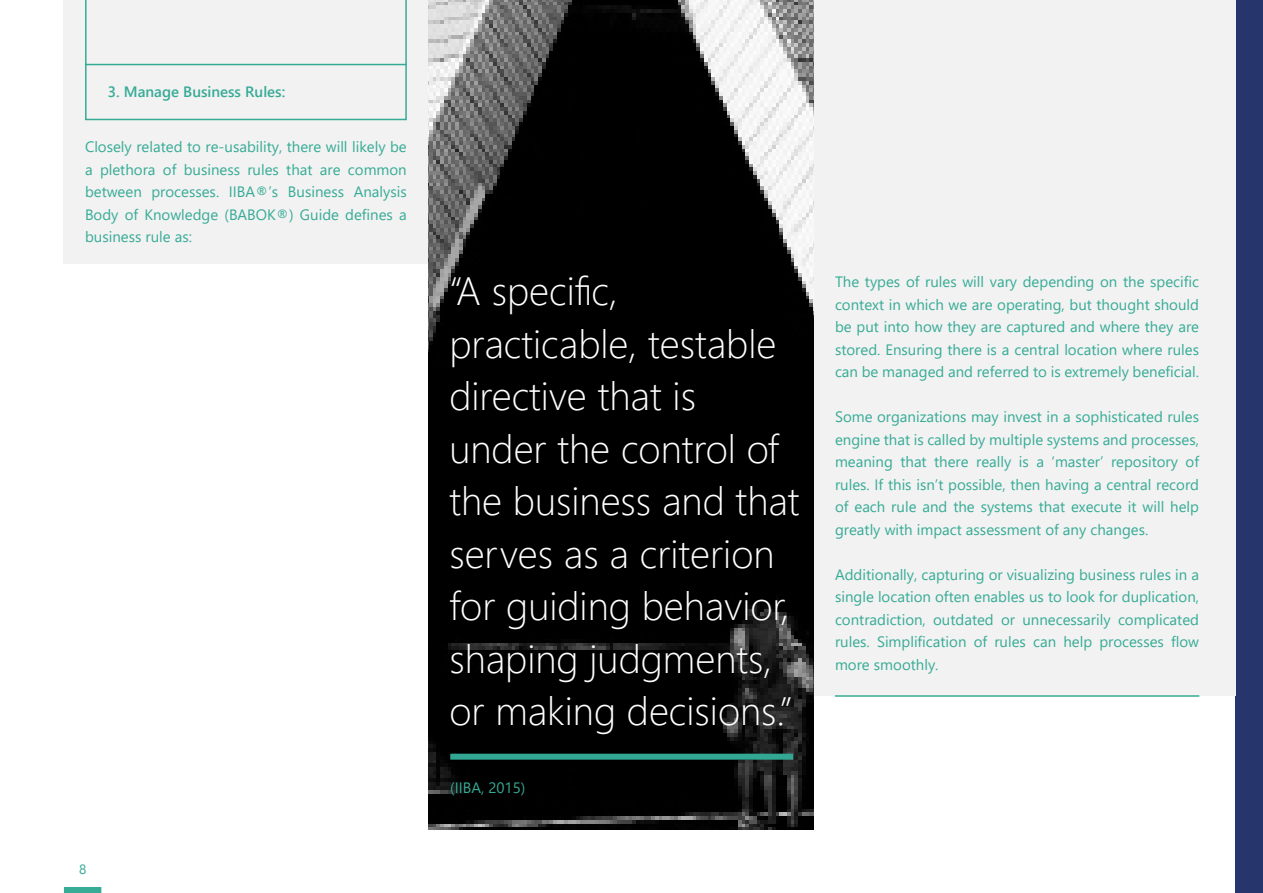
<style>
.page{position:relative;width:1263px;height:893px;background:#fff}
.page>*{position:absolute;margin:0;border:0;box-sizing:border-box;transform-origin:0 0}
.t1{font:300 39.45px/52.5px "Segoe UI";color:#fff}
.t2{font:15px/22.5px "Segoe UI";color:#36ab96;text-align:justify}
.t3{font:600 15px "Segoe UI";color:#36ab96}
.t4{font:13.5px "Segoe UI";color:#36ab96}
</style>
<div class="page">
<div style="left:1235px;top:0;width:28px;height:893px;background:#26356c"></div>
<img style="left:428px;top:0;width:386px;height:829px">
<div style="left:814px;top:0;width:421px;height:695px;background:#f2f2f2"></div>
<div style="left:64px;top:887px;width:37px;height:6px;background:#36ab96"></div>
<div style="left:64px;top:0;width:364px;height:264px;background:#f2f2f2"></div>
<svg style="left:85px;top:0;width:322px;height:120px"></svg>
<hr style="left:85px;top:64px;width:322px;height:1px;background:#33ab94">
<div style="left:450px;top:754px;width:343px;height:6px;background:#32a793"></div>
<hr style="left:835px;top:695px;width:364px;height:2px;background:#36ab96">
<p class="t3" style="left:108px;top:80px;width:179px">3. Manage Business Rules:</p>
<p class="t2" style="left:85px;top:136px;width:323px">Closely related to re-usability, there will likely be a plethora of business rules that are common between processes. IIBA®’s Business Analysis Body of Knowledge (BABOK®) Guide defines a business rule as:</p>
<p class="t4" style="left:79px;top:859px;width:9px">8</p>
<h1 class="t1" style="left:449px;top:263px;width:352px">“A specific, practicable, testable directive that is under the control of the business and that serves as a criterion for guiding behavior, shaping judgments, or making decisions.”</h1>
<p class="t2" style="left:450px;top:776px;width:77px">(IIBA, 2015)</p>
<p class="t2" style="left:835px;top:270px;width:365px">The types of rules will vary depending on the specific context in which we are operating, but thought should be put into how they are captured and where they are stored. Ensuring there is a central location where rules can be managed and referred to is extremely beneficial.</p>
<p class="t2" style="left:835px;top:405px;width:365px">Some organizations may invest in a sophisticated rules engine that is called by multiple systems and processes, meaning that there really is a ‘master’ repository of rules. If this isn’t possible, then having a central record of each rule and the systems that execute it will help greatly with impact assessment of any changes.</p>
<p class="t2" style="left:835px;top:563px;width:365px">Additionally, capturing or visualizing business rules in a single location often enables us to look for duplication, contradiction, outdated or unnecessarily complicated rules. Simplification of rules can help processes flow more smoothly.</p>
</div>
